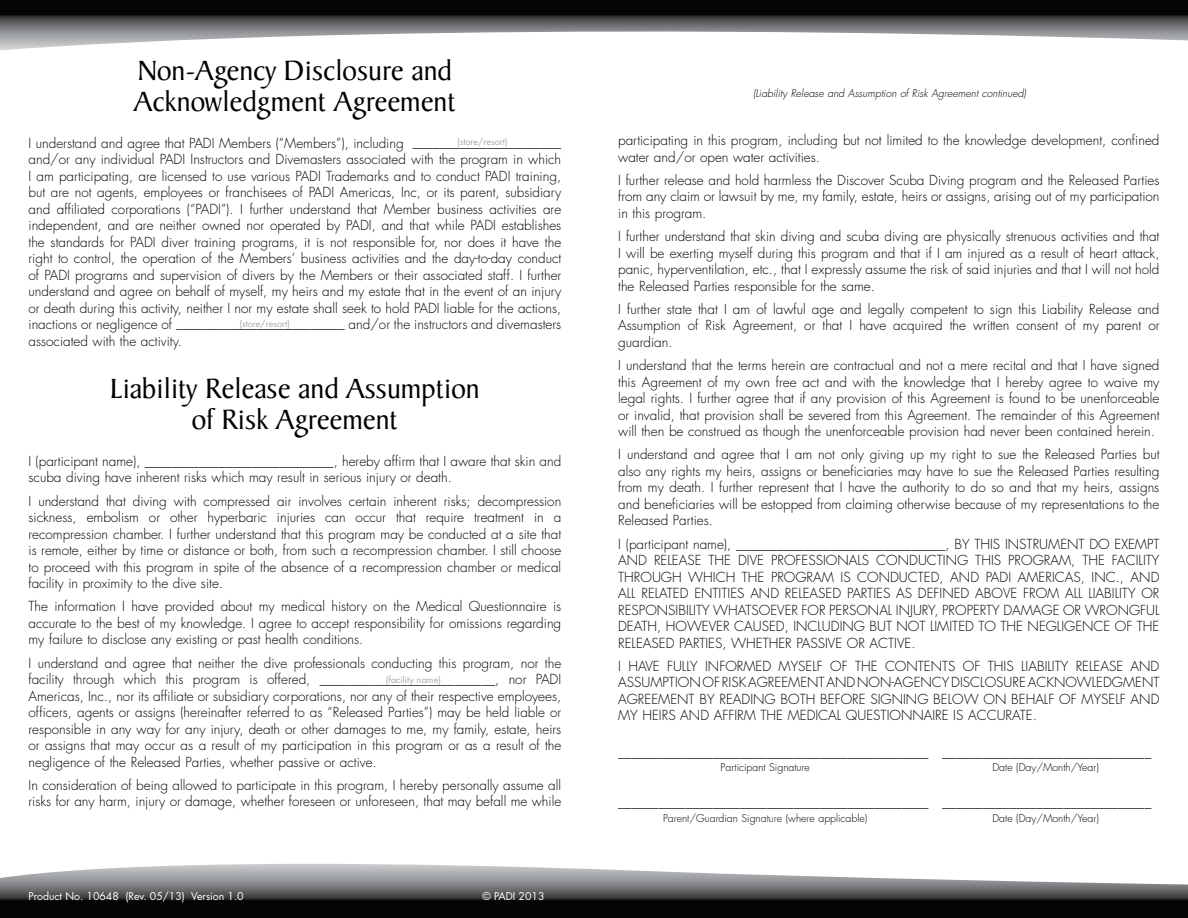
<style>
.page{position:relative;width:1188px;height:918px;background:#fff}
.page>*{position:absolute;margin:0;border:0;box-sizing:border-box;transform-origin:0 0}
.t1{font:30px/31.5px "Baker Signet Std";color:#000}
.t2{font:300 13.5px/16.5px "Futura Std";color:#000;text-align:justify}
.t3{font:300 10.5px "Futura Std";color:#000}
.t4{font:italic 300 10.5px "Futura Std";color:#000}
.t5{font:10.5px "Futura Std";color:#fff}
.t6{font:9px "Futura Std";color:#a7a9ac}
</style>
<div class="page">
<svg style="left:0;top:864px;width:1188px;height:54px;background:#666768"></svg>
<svg style="left:0;top:0;width:1188px;height:50px"></svg>
<h1 class="t1" style="left:134px;top:55px;width:323px">Non-Agency Disclosure and<br>Acknowledgment Agreement</h1>
<p class="t2" style="left:29px;top:135px;width:534px">I understand and agree that PADI Members (“Members”), including ______________________ and/or any individual PADI Instructors and Divemasters associated with the program in which I am participating, are licensed to use various PADI Trademarks and to conduct PADI training, but are not agents, employees or franchisees of PADI Americas, Inc, or its parent, subsidiary and affiliated corporations (“PADI”). I further understand that Member business activities are independent, and are neither owned nor operated by PADI, and that while PADI establishes the standards for PADI diver training programs, it is not responsible for, nor does it have the right to control, the operation of the Members’ business activities and the day-to-day conduct of PADI programs and supervision of divers by the Members or their associated staff. I further understand and agree on behalf of myself, my heirs and my estate that in the event of an injury or death during this activity, neither I nor my estate shall seek to hold PADI liable for the actions, inactions or negligence of _________________________ and/or the instructors and divemasters associated with the activity.</p>
<h1 class="t1" style="left:110px;top:373px;width:371px;text-align:center">Liability Release and Assumption of Risk Agreement</h1>
<p class="t2" style="left:29px;top:453px;width:534px">I (participant name), ____________________________, hereby affirm that I aware that skin and scuba diving have inherent risks which may result in serious injury or death.</p>
<p class="t2" style="left:29px;top:493px;width:534px">I understand that diving with compressed air involves certain inherent risks; decompression sickness, embolism or other hyperbaric injuries can occur that require treatment in a recompression chamber. I further understand that this program may be conducted at a site that is remote, either by time or distance or both, from such a recompression chamber. I still choose to proceed with this program in spite of the absence of a recompression chamber or medical facility in proximity to the dive site.</p>
<p class="t2" style="left:29px;top:599px;width:534px">The information I have provided about my medical history on the Medical Questionnaire is accurate to the best of my knowledge. I agree to accept responsibility for omissions regarding my failure to disclose any existing or past health conditions.</p>
<p class="t2" style="left:29px;top:655px;width:534px">I understand and agree that neither the dive professionals conducting this program, nor the facility through which this program is offered, __________________________, nor PADI Americas, Inc., nor its affiliate or subsidiary corporations, nor any of their respective employees, officers, agents or assigns (hereinafter referred to as “Released Parties”) may be held liable or responsible in any way for any injury, death or other damages to me, my family, estate, heirs or assigns that may occur as a result of my participation in this program or as a result of the negligence of the Released Parties, whether passive or active.</p>
<p class="t2" style="left:29px;top:777px;width:534px">In consideration of being allowed to participate in this program, I hereby personally assume all risks for any harm, injury or damage, whether foreseen or unforeseen, that may befall me while</p>
<p class="t6" style="left:457px;top:136px;width:52px">(store/resort)</p>
<p class="t6" style="left:240px;top:318px;width:52px">(store/resort)</p>
<p class="t6" style="left:386px;top:674px;width:57px">(facility name)</p>
<p class="t5" style="left:29px;top:889px;width:217px">Product No. 10648 (Rev. 05/13) Version 1.0</p>
<p class="t5" style="left:482px;top:889px;width:64px">© PADI 2013</p>
<p class="t4" style="left:753px;top:86px;width:275px">(Liability Release and Assumption of Risk Agreement continued)</p>
<p class="t2" style="left:618px;top:132px;width:543px">participating in this program, including but not limited to the knowledge development, confined water and/or open water activities.</p>
<p class="t2" style="left:618px;top:172px;width:543px">I further release and hold harmless the Discover Scuba Diving program and the Released Parties from any claim or lawsuit by me, my family, estate, heirs or assigns, arising out of my participation in this program.</p>
<p class="t2" style="left:618px;top:228px;width:543px">I further understand that skin diving and scuba diving are physically strenuous activities and that I will be exerting myself during this program and that if I am injured as a result of heart attack, panic, hyperventilation, etc., that I expressly assume the risk of said injuries and that I will not hold the Released Parties responsible for the same.</p>
<p class="t2" style="left:618px;top:301px;width:543px">I further state that I am of lawful age and legally competent to sign this Liability Release and Assumption of Risk Agreement, or that I have acquired the written consent of my parent or guardian.</p>
<p class="t2" style="left:618px;top:357px;width:543px">I understand that the terms herein are contractual and not a mere recital and that I have signed this Agreement of my own free act and with the knowledge that I hereby agree to waive my legal rights. I further agree that if any provision of this Agreement is found to be unenforceable or invalid, that provision shall be severed from this Agreement. The remainder of this Agreement will then be construed as though the unenforceable provision had never been contained herein.</p>
<p class="t2" style="left:618px;top:447px;width:543px">I understand and agree that I am not only giving up my right to sue the Released Parties but also any rights my heirs, assigns or beneficiaries may have to sue the Released Parties resulting from my death. I further represent that I have the authority to do so and that my heirs, assigns and beneficiaries will be estopped from claiming otherwise because of my representations to the Released Parties.</p>
<p class="t2" style="left:618px;top:536px;width:543px">I (participant name), _______________________________, BY THIS INSTRUMENT DO EXEMPT AND RELEASE THE DIVE PROFESSIONALS CONDUCTING THIS PROGRAM, THE FACILITY THROUGH WHICH THE PROGRAM IS CONDUCTED, AND PADI AMERICAS, INC., AND ALL RELATED ENTITIES AND RELEASED PARTIES AS DEFINED ABOVE FROM ALL LIABILITY OR RESPONSIBILITY WHATSOEVER FOR PERSONAL INJURY, PROPERTY DAMAGE OR WRONGFUL DEATH, HOWEVER CAUSED, INCLUDING BUT NOT LIMITED TO THE NEGLIGENCE OF THE RELEASED PARTIES, WHETHER PASSIVE OR ACTIVE.</p>
<p class="t2" style="left:618px;top:658px;width:543px">I HAVE FULLY INFORMED MYSELF OF THE CONTENTS OF THIS LIABILITY RELEASE AND ASSUMPTION OF RISK AGREEMENT AND NON-AGENCY DISCLOSURE ACKNOWLEDGMENT AGREEMENT BY READING BOTH BEFORE SIGNING BELOW ON BEHALF OF MYSELF AND MY HEIRS AND AFFIRM THE MEDICAL QUESTIONNAIRE IS ACCURATE.</p>
<p class="t2" style="left:618px;top:744px;width:535px">______________________________________________ _______________________________</p>
<p class="t3" style="left:721px;top:761px;width:91px">Participant Signature</p>
<p class="t3" style="left:992px;top:761px;width:108px">Date (Day/Month/Year)</p>
<p class="t2" style="left:618px;top:795px;width:535px">______________________________________________ _______________________________</p>
<p class="t3" style="left:663px;top:812px;width:206px">Parent/Guardian Signature (where applicable)</p>
<p class="t3" style="left:992px;top:812px;width:108px">Date (Day/Month/Year)</p>
</div>
